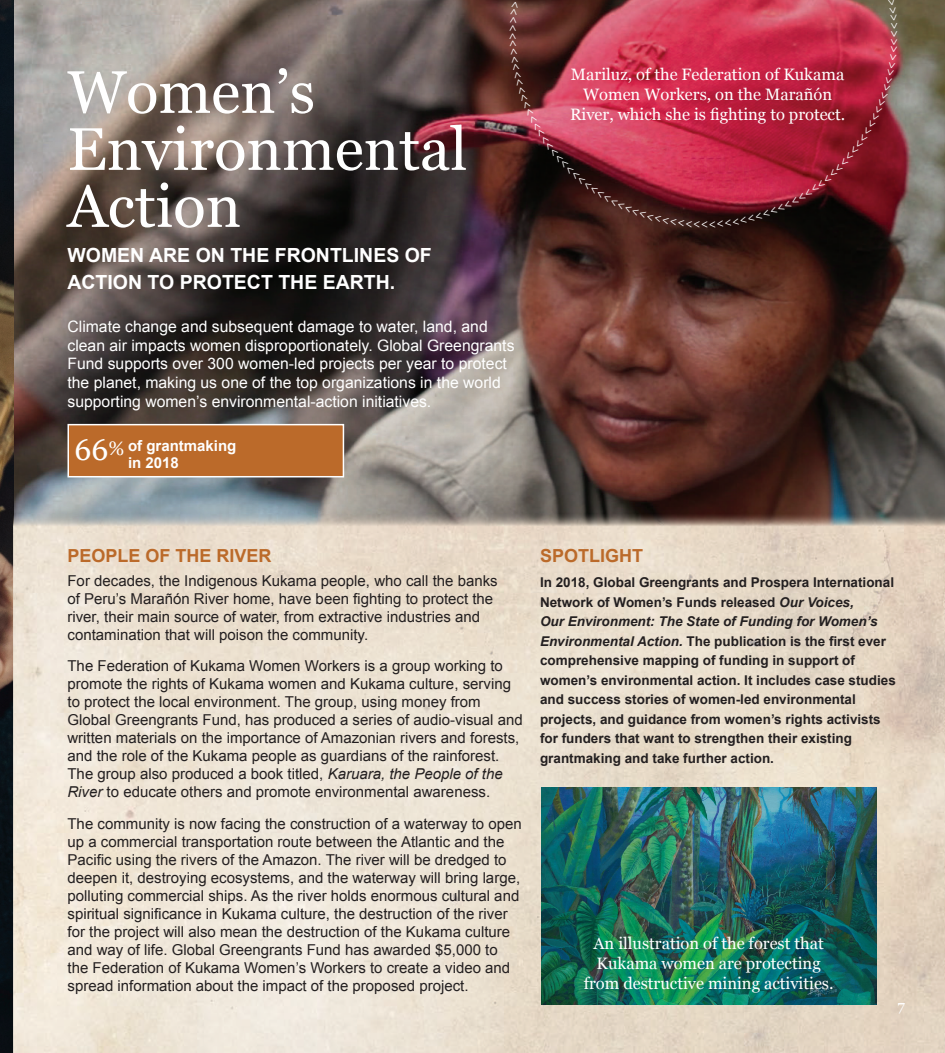
<style>
.page{position:relative;width:945px;height:1053px;background:#fff}
.page>*{position:absolute;margin:0;border:0;box-sizing:border-box;transform-origin:0 0}
.t1{font:60px/57px "Georgia";color:#fff}
.t2{font:700 19.5px/27px "Arial";color:#fff}
.t3{font:19.5px "Georgia";color:#fff}
.t4{font:700 18px "Arial";color:#bb6a2a}
.t5{font:16.5px/19.8px "Georgia";color:#fff;text-align:center}
.t6{font:15.75px/18.9px "Arial";color:#fff}
.t7{font:15px/18px "Arial";color:#231f20}
.t8{font:700 15px/16.5px "Arial";color:#fff}
.t9{font:15px "Georgia";color:#fff}
.t10{font:700 13.5px/19.5px "Arial";color:#231f20}
.t11{font:12px "Georgia";color:#fff}
.s1{font-style:italic}
</style>
<div class="page">
<img style="left:14px;top:0;width:931px;height:513px">
<div style="left:68px;top:424px;width:276px;height:53px;background:#bb6a2a;border:2px solid #fff"></div>
<img style="left:0;top:0;width:14px;height:1053px">
<img style="left:14px;top:513px;width:931px;height:540px">
<img style="left:542px;top:788px;width:334px;height:217px">
<svg style="left:510px;top:0;width:387px;height:227px;background:#9b293c"></svg>
<h1 class="t1" style="left:68px;top:61px;width:401px">Women’s<br>Environmental<br>Action</h1>
<h2 class="t2" style="left:68px;top:242px;width:366px">WOMEN ARE ON THE FRONTLINES OF<br>ACTION TO PROTECT THE EARTH.</h2>
<p class="t6" style="left:68px;top:317px;width:449px">Climate change and subsequent damage to water, land, and clean air impacts women disproportionately. Global Greengrants Fund supports over 300 women-led projects per year to protect the planet, making us one of the top organizations in the world supporting women’s environmental-action initiatives.</p>
<p class="t8" style="left:74px;top:438px;width:163px;text-indent:54px">of grantmaking<br><sup>66</sup> in 2018</p>
<h2 class="t3" style="left:108px;top:434px;width:17px">%</h2>
<p class="t5" style="left:570px;top:64px;width:277px">Mariluz, of the Federation of Kukama<br>Women Workers, on the Marañón<br>River, which she is fighting to protect.</p>
<p class="t11" style="left:904px;top:30px;width:9px;rotate:90deg">&gt;</p>
<p class="t4" style="left:68px;top:544px;width:206px">PEOPLE OF THE RIVER</p>
<p class="t7" style="left:68px;top:572px;width:432px">For decades, the Indigenous Kukama people, who call the banks of Peru’s Marañón River home, have been fighting to protect the river, their main source of water, from extractive industries and contamination that will poison the community.</p>
<p class="t7" style="left:68px;top:657px;width:457px">The Federation of Kukama Women Workers is a group working to promote the rights of Kukama women and Kukama culture, serving to protect the local environment. The group, using money from Global Greengrants Fund, has produced a series of audio-visual and written materials on the importance of Amazonian rivers and forests, and the role of the Kukama people as guardians of the rainforest.<br>The group also produced a book titled, <span class="s1">Karuara, the People of the River</span> to educate others and promote environmental awareness.</p>
<p class="t7" style="left:68px;top:815px;width:456px">The community is now facing the construction of a waterway to open up a commercial transportation route between the Atlantic and the Pacific using the rivers of the Amazon. The river will be dredged to deepen it, destroying ecosystems, and the waterway will bring large, polluting commercial ships. As the river holds enormous cultural and spiritual significance in Kukama culture, the destruction of the river for the project will also mean the destruction of the Kukama culture and way of life. Global Greengrants Fund has awarded $5,000 to the Federation of Kukama Women’s Workers to create a video and spread information about the impact of the proposed project.</p>
<p class="t4" style="left:540px;top:544px;width:105px">SPOTLIGHT</p>
<p class="t10" style="left:540px;top:573px;width:357px">In 2018, Global Greengrants and Prospera International Network of Women’s Funds released <span class="s1">Our Voices,<br>Our Environment: The State of Funding for Women’s Environmental Action.</span> The publication is the first ever comprehensive mapping of funding in support of women’s environmental action. It includes case studies and success stories of women-led environmental projects, and guidance from women’s rights activists for funders that want to strengthen their existing grantmaking and take further action.</p>
<p class="t5" style="left:584px;top:933px;width:251px">An illustration of the forest that<br>Kukama women are protecting from destructive mining activities.</p>
<p class="t9" style="left:898px;top:995px;width:9px">7</p>
</div>
